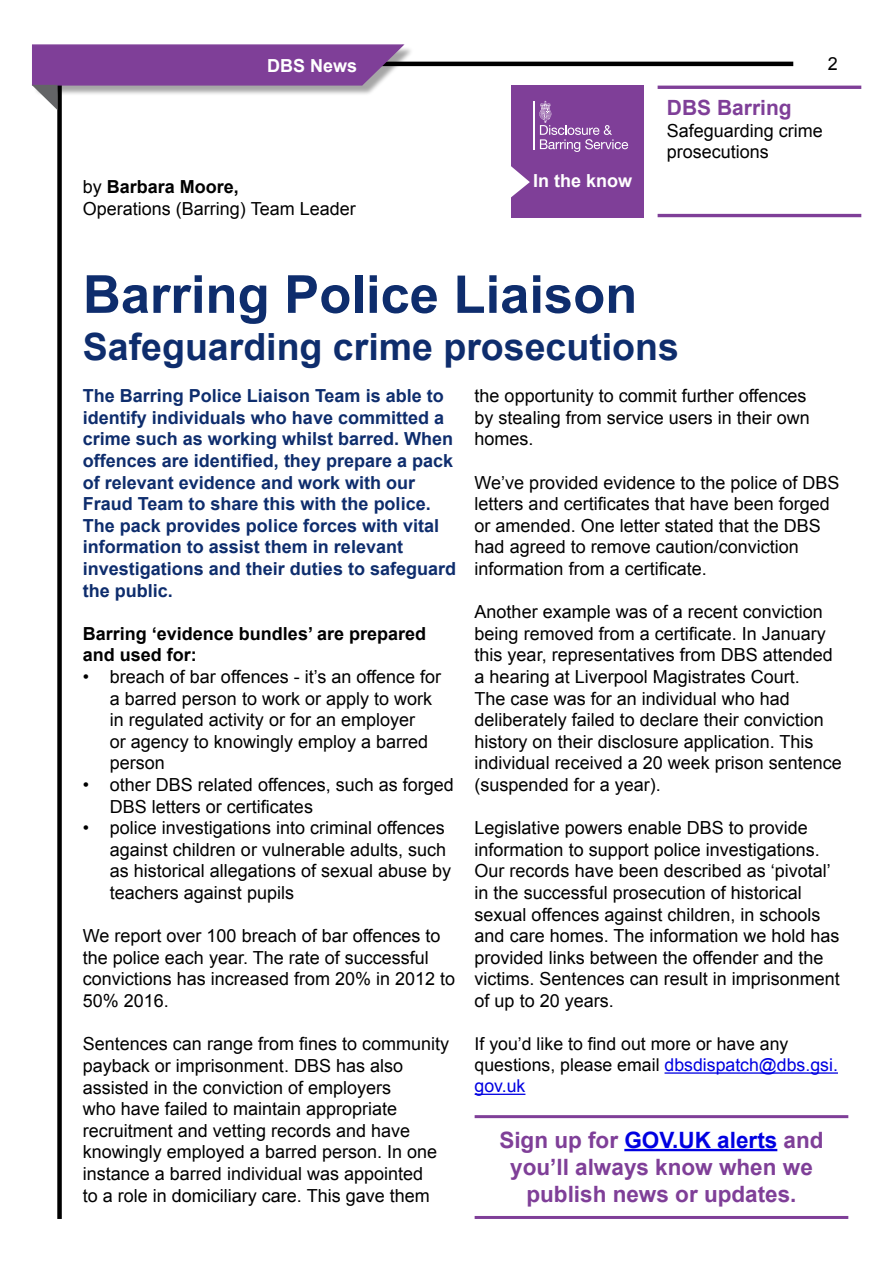
<style>
.page{position:relative;width:893px;height:1263px;background:#fff}
.page>*{position:absolute;margin:0;border:0;box-sizing:border-box;transform-origin:0 0}
.t1{font:700 52.5px "Arial";color:#0e2d6d}
.t2{font:700 37.5px "Arial";color:#0e2d6d}
.t3{font:700 22.5px/27px "Arial";color:#7f3f98;text-align:center}
.t4{font:700 21px "Arial";color:#7f3f98}
.t5{font:18px/21.6px "Arial";color:#000}
.t6{font:700 18px/21.6px "Arial";color:#0e2d6d}
.t7{font:700 18px/21.6px "Arial";color:#000}
.t8{font:700 18px "Arial";color:#fff}
.t9{font:17.7px/21.3px "Arial";color:#000}
.s1{font-weight:700}
.s2{color:#0000e1}
</style>
<div class="page">
<div style="left:57px;top:64px;width:5px;height:1155px;background:#000"></div>
<hr style="left:58px;top:62px;width:735px;height:4px;background:#000">
<div style="left:34px;top:46px;width:380px;height:50px;background:#000;opacity:.35"></div>
<svg style="left:31px;top:44px;width:375px;height:66px"></svg>
<hr style="left:664px;top:1072px;width:174px;height:2px;background:#0000e1">
<hr style="left:475px;top:1094px;width:50px;height:1px;background:#0000e1">
<div style="left:511px;top:86px;width:133px;height:132px;background:#7f3f98"></div>
<hr style="left:533px;top:101px;width:1px;height:48px;background:#fff">
<svg style="left:539px;top:101px;width:89px;height:51px"></svg>
<hr style="left:658px;top:86px;width:203px;height:3px;background:#7f3f98">
<hr style="left:658px;top:214px;width:203px;height:3px;background:#7f3f98">
<hr style="left:624px;top:1149px;width:153px;height:2px;background:#0000e1">
<div style="left:475px;top:1115px;width:373px;height:3px;border:2px solid #7f3f98"></div>
<div style="left:475px;top:1216px;width:373px;height:3px;border:2px solid #7f3f98"></div>
<svg style="left:511px;top:166px;width:19px;height:32px"></svg>
<p class="t8" style="left:267px;top:54px;width:92px">DBS News</p>
<p class="t5" style="left:828px;top:53px;width:12px">2</p>
<p class="t5" style="left:83px;top:176px;width:274px">by <span class="s1">Barbara Moore,<br></span>Operations (Barring) Team Leader</p>
<p class="t8" style="left:533px;top:169px;width:101px">In the know</p>
<p class="t4" style="left:667px;top:94px;width:126px">DBS Barring</p>
<p class="t5" style="left:667px;top:120px;width:158px">Safeguarding crime prosecutions</p>
<h1 class="t1" style="left:83px;top:260px;width:556px">Barring Police Liaison</h1>
<h2 class="t2" style="left:83px;top:322px;width:597px">Safeguarding crime prosecutions</h2>
<p class="t6" style="left:83px;top:386px;width:375px">The Barring Police Liaison Team is able to identify individuals who have committed a crime such as working whilst barred. When offences are identified, they prepare a pack of relevant evidence and work with our Fraud Team to share this with the police.<br>The pack provides police forces with vital information to assist them in relevant investigations and their duties to safeguard the public.</p>
<p class="t7" style="left:83px;top:623px;width:345px">Barring ‘evidence bundles’ are prepared and used for:</p>
<p class="t5" style="left:110px;top:666px;width:333px;text-indent:-27px">• breach of bar offences - it’s an offence for a barred person to work or apply to work in regulated activity or for an employer<br>or agency to knowingly employ a barred person</p>
<p class="t5" style="left:110px;top:774px;width:345px;text-indent:-27px">• other DBS related offences, such as forged<br>DBS letters or certificates</p>
<p class="t5" style="left:110px;top:817px;width:343px;text-indent:-27px">• police investigations into criminal offences against children or vulnerable adults, such as historical allegations of sexual abuse by teachers against pupils</p>
<p class="t5" style="left:83px;top:925px;width:374px">We report over 100 breach of bar offences to the police each year. The rate of successful convictions has increased from 20% in 2012 to 50% 2016.</p>
<p class="t5" style="left:83px;top:1033px;width:368px">Sentences can range from fines to community payback or imprisonment. DBS has also assisted in the conviction of employers<br>who have failed to maintain appropriate recruitment and vetting records and have knowingly employed a barred person. In one instance a barred individual was appointed<br>to a role in domiciliary care. This gave them</p>
<p class="t5" style="left:475px;top:385px;width:337px">the opportunity to commit further offences by stealing from service users in their own homes.</p>
<p class="t5" style="left:475px;top:472px;width:366px">We’ve provided evidence to the police of DBS letters and certificates that have been forged or amended. One letter stated that the DBS had agreed to remove caution/conviction information from a certificate.</p>
<p class="t5" style="left:475px;top:601px;width:369px">Another example was of a recent conviction being removed from a certificate. In January this year, representatives from DBS attended a hearing at Liverpool Magistrates Court.<br>The case was for an individual who had deliberately failed to declare their conviction history on their disclosure application. This individual received a 20 week prison sentence (suspended for a year).</p>
<p class="t5" style="left:475px;top:817px;width:367px">Legislative powers enable DBS to provide information to support police investigations.<br>Our records have been described as ‘pivotal’ in the successful prosecution of historical sexual offences against children, in schools and care homes. The information we hold has provided links between the offender and the victims. Sentences can result in imprisonment of up to 20 years.</p>
<p class="t9" style="left:475px;top:1033px;width:365px">If you’d like to find out more or have any questions, please email <span class="s2">dbsdispatch@dbs.gsi. gov.uk</span></p>
<p class="t3" style="left:499px;top:1127px;width:326px">Sign up for <span class="s2">GOV.UK alerts</span> and you’ll always know when we publish news or updates.</p>
</div>
